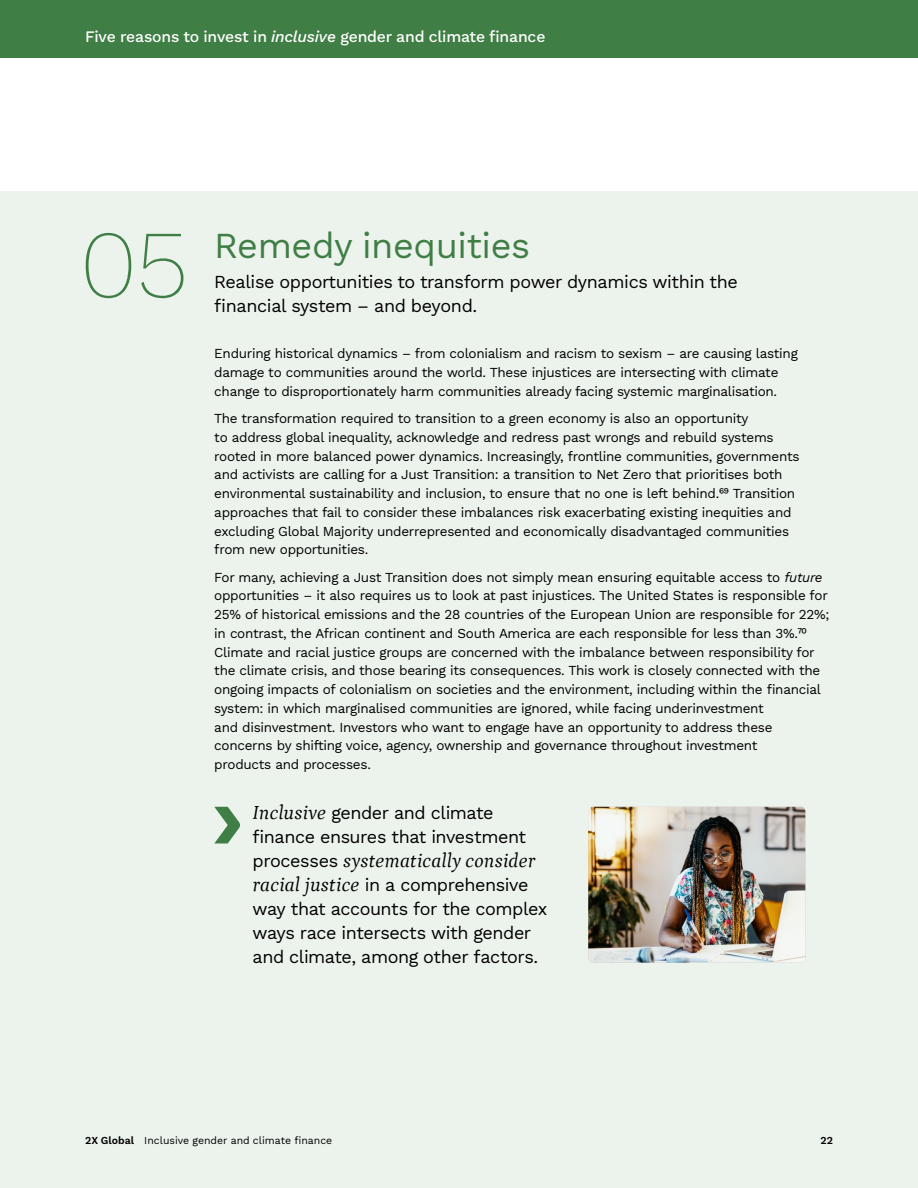
<style>
.page{position:relative;width:918px;height:1188px;background:#fff}
.page>*{position:absolute;margin:0;border:0;box-sizing:border-box;transform-origin:0 0}
._5_Reasons_Big_numbe{font:200 96px "Work Sans";color:#3f7e44}
._5_Reasons_Headline{font:36px "Work Sans";letter-spacing:-.01em;color:#3f7e44}
.Pullout_quote_w_Side{font:italic 19.8px "Petrona";letter-spacing:.015em;color:#000}
.Pullout_quote_w_Side-2{font:18px/24px "Work Sans";letter-spacing:-.025em;color:#000}
.Intro{font:18px/24px "Work Sans";letter-spacing:-.02em;color:#000}
.H1_-_Follow-on_Rev{font:15.75px "Work Sans";letter-spacing:-.01em;color:#fff}
.Body_copy{font:13.5px/18.8px "Work Sans";letter-spacing:-.02em;color:#000}
.t1{font:10.5px "Work Sans";color:#000}
.s1{font-weight:500;font-style:italic}
.s2{font-style:italic}
.s3{font-family:"Petrona";font-style:italic;font-size:19.8px}
.s4{font-family:"Work Sans";font-style:normal;font-size:18px}
</style>
<div class="page">
<div style="left:0;top:191px;width:918px;height:997px;background:#ecf2ec"></div>
<div style="left:0;top:0;width:918px;height:57px;background:#3f7e44"></div>
<svg style="left:214px;top:807px;width:26px;height:36px"></svg>
<img style="left:588px;top:807px;width:217px;height:156px">
<p class="H1_-_Follow-on_Rev" style="left:85px;top:25px;width:462px">Five reasons to invest in <span class="s1">inclusive</span> gender and climate finance</p>
<p class="_5_Reasons_Big_numbe" style="left:80px;top:192px;width:113px">05</p>
<p class="_5_Reasons_Headline" style="left:214px;top:218px;width:317px">Remedy inequities</p>
<p class="Intro" style="left:214px;top:269px;width:525px">Realise opportunities to transform power dynamics within the financial system – and beyond.</p>
<p class="Body_copy" style="left:214px;top:344px;width:585px">Enduring historical dynamics – from colonialism and racism to sexism – are causing lasting damage to communities around the world. These injustices are intersecting with climate change to disproportionately harm communities already facing systemic marginalisation.</p>
<p class="Body_copy" style="left:214px;top:409px;width:587px">The transformation required to transition to a green economy is also an opportunity<br>to address global inequality, acknowledge and redress past wrongs and rebuild systems rooted in more balanced power dynamics. Increasingly, frontline communities, governments and activists are calling for a Just Transition: a transition to Net Zero that prioritises both environmental sustainability and inclusion, to ensure that no one is left behind.69 Transition approaches that fail to consider these imbalances risk exacerbating existing inequities and excluding Global Majority underrepresented and economically disadvantaged communities from new opportunities.</p>
<p class="Body_copy" style="left:214px;top:567px;width:617px">For many, achieving a Just Transition does not simply mean ensuring equitable access to <span class="s2">future </span>opportunities – it also requires us to look at past injustices. The United States is responsible for 25% of historical emissions and the 28 countries of the European Union are responsible for 22%; in contrast, the African continent and South America are each responsible for less than 3%.70<br>Climate and racial justice groups are concerned with the imbalance between responsibility for the climate crisis, and those bearing its consequences. This work is closely connected with the ongoing impacts of colonialism on societies and the environment, including within the financial system: in which marginalised communities are ignored, while facing underinvestment<br>and disinvestment. Investors who want to engage have an opportunity to address these concerns by shifting voice, agency, ownership and governance throughout investment<br>products and processes.</p>
<p class="Pullout_quote_w_Side-2" style="left:253px;top:800px;width:275px"><span class="s3">Inclusive</span> gender and climate finance ensures that investment</p>
<p class="Pullout_quote_w_Side" style="left:253px;top:845px;width:284px"><span class="s4">processes</span> systematically consider</p>
<p class="Pullout_quote_w_Side-2" style="left:253px;top:872px;width:296px"><span class="s3">racial justice</span> in a comprehensive way that accounts for the complex ways race intersects with gender and climate, among other factors.</p>
<p class="t1" style="left:85px;top:1132px;width:249px">2X Global Inclusive gender and climate finance</p>
<p class="t1" style="left:820px;top:1132px;width:14px">22</p>
</div>
